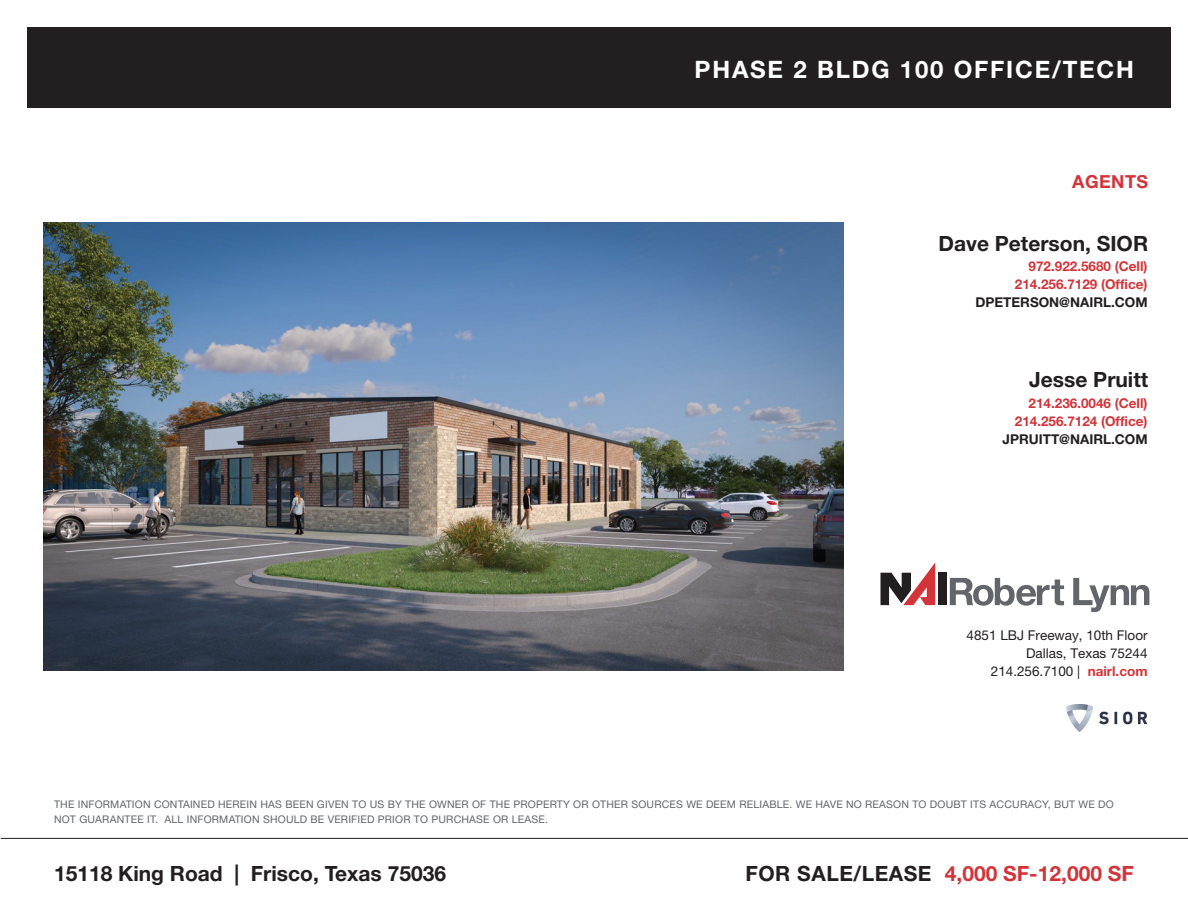
<style>
.page{position:relative;width:1188px;height:918px;background:#fff}
.page>*{position:absolute;margin:0;border:0;box-sizing:border-box;transform-origin:0 0}
.Page_Titles{font:700 24px "Helvetica Neue LT Std";letter-spacing:.075em;color:#fff}
.Subhead{font:700 21px "Helvetica Neue LT Std";color:#231f20}
.Subhead-2{font:700 21px "Helvetica Neue LT Std";letter-spacing:.025em;color:#d23439}
.Sub_Line{font:700 18px "Helvetica Neue LT Std";letter-spacing:.025em;color:#d23439}
.Body_Copy{font:700 13.5px/18px "Helvetica Neue LT Std";color:#d23439;text-align:right}
.Body_Copy-2{font:13.5px/18px "Helvetica Neue LT Std";color:#231f20;text-align:right}
.Waiver_Copy{font:10.5px/15px "Helvetica Neue LT Std";letter-spacing:.02em;color:#62656a}
.s1{color:#231f20}
.s2{font-weight:700;color:#d23439}
</style>
<div class="page">
<div style="left:27px;top:27px;width:1144px;height:81px;background:#231f20"></div>
<hr style="left:1px;top:838px;width:1187px;height:1px;background:#231f20">
<svg style="left:880px;top:563px;width:55px;height:42px"></svg>
<div style="left:938px;top:573px;width:9px;height:32px;background:#231f20"></div>
<svg style="left:950px;top:578px;width:114px;height:28px"></svg>
<svg style="left:1073px;top:578px;width:76px;height:34px"></svg>
<img style="left:1067px;top:705px;width:80px;height:27px">
<img style="left:44px;top:222px;width:799px;height:449px">
<p class="Page_Titles" style="left:695px;top:54px;width:441px">PHASE 2 BLDG 100 OFFICE/TECH</p>
<p class="Sub_Line" style="left:1072px;top:171px;width:77px">AGENTS</p>
<p class="Subhead" style="left:938px;top:230px;width:211px">Dave Peterson, SIOR</p>
<p class="Body_Copy" style="left:976px;top:257px;width:174px">972.922.5680 (Cell)<br>214.256.7129 (Office)<br><span class="s1">DPETERSON@NAIRL.COM</span></p>
<p class="Subhead" style="left:1029px;top:367px;width:121px">Jesse Pruitt</p>
<p class="Body_Copy" style="left:1003px;top:394px;width:147px">214.236.0046 (Cell)<br>214.256.7124 (Office)<br><span class="s1">JPRUITT@NAIRL.COM</span></p>
<p class="Body_Copy-2" style="left:967px;top:626px;width:183px">4851 LBJ Freeway, 10th Floor<br>Dallas, Texas 75244<br>214.256.7100 | <span class="s2">nairl.com</span></p>
<p class="Waiver_Copy" style="left:54px;top:797px;width:1061px">THE INFORMATION CONTAINED HEREIN HAS BEEN GIVEN TO US BY THE OWNER OF THE PROPERTY OR OTHER SOURCES WE DEEM RELIABLE. WE HAVE NO REASON TO DOUBT ITS ACCURACY, BUT WE DO<br>NOT GUARANTEE IT. ALL INFORMATION SHOULD BE VERIFIED PRIOR TO PURCHASE OR LEASE.</p>
<p class="Subhead" style="left:54px;top:861px;width:394px">15118 King Road | Frisco, Texas 75036</p>
<p class="Subhead-2" style="left:745px;top:861px;width:390px"><span class="s1">FOR SALE/LEASE</span> 4,000 SF-12,000 SF</p>
</div>
